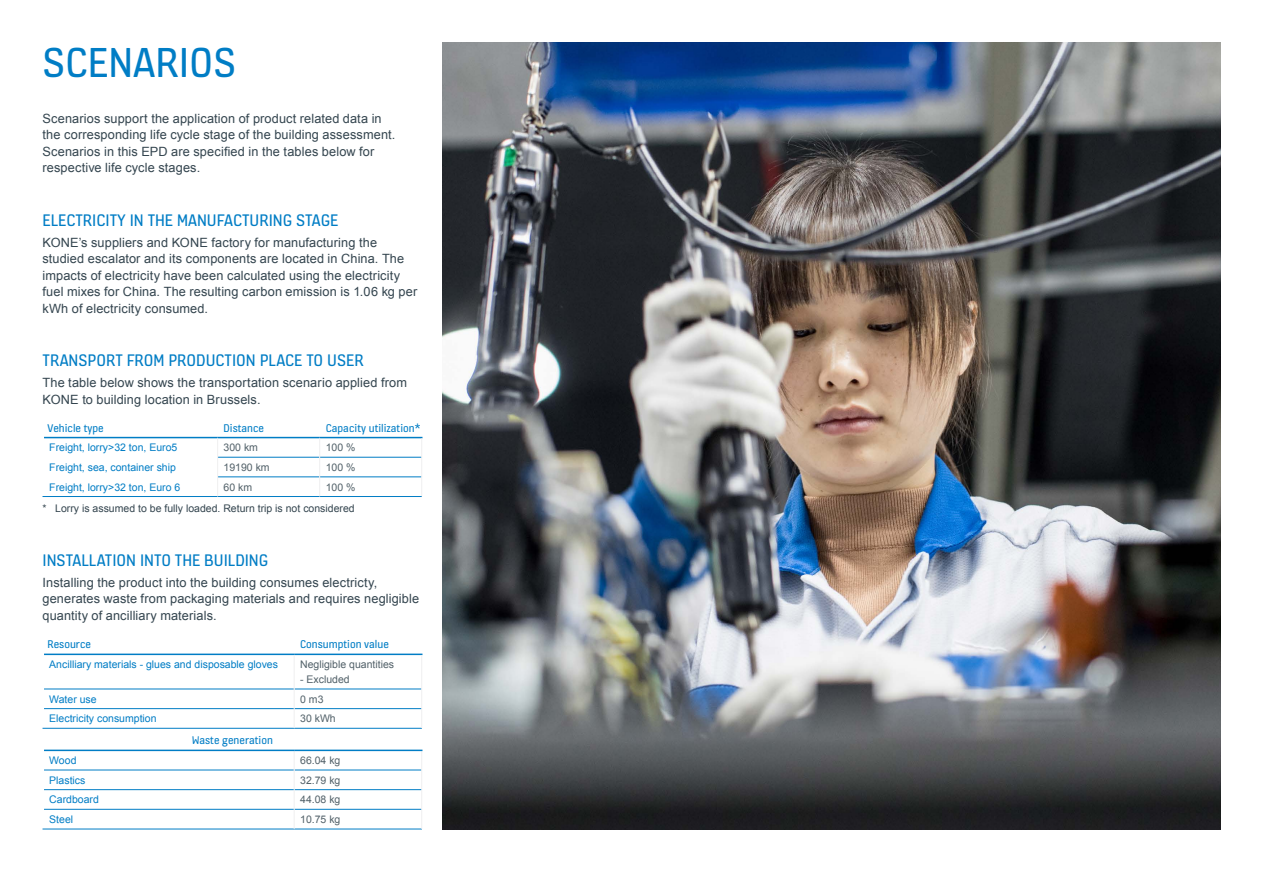
<style>
.page{position:relative;width:1263px;height:893px;background:#fff}
.page>*{position:absolute;margin:0;border:0;box-sizing:border-box;transform-origin:0 0}
.t1{font:45px "KONE Information v 13";color:#007dc5}
.t2{font:18px "KONE Information v 13";color:#007dc5}
.t3{font:12.75px/16.5px "Arial";letter-spacing:.01em;color:#34454f}
.t4{font:12px "KONE Information v 13";color:#007dc5}
.t5{font:10.5px "Arial";color:#007dc5}
.t6{font:10.5px "Arial";color:#526169}
.t7{font:10.5px "Arial";color:#34454f}
</style>
<div class="page">
<hr style="left:44px;top:770px;width:250px;height:1px;background:#007dc5">
<hr style="left:44px;top:789px;width:250px;height:1px;background:#007dc5">
<hr style="left:44px;top:809px;width:250px;height:1px;background:#007dc5">
<hr style="left:43px;top:829px;width:251px;height:1px;background:#007dc5">
<hr style="left:294px;top:770px;width:128px;height:1px;background:#007dc5">
<hr style="left:294px;top:789px;width:128px;height:1px;background:#007dc5">
<hr style="left:294px;top:809px;width:128px;height:1px;background:#007dc5">
<hr style="left:294px;top:829px;width:128px;height:1px;background:#007dc5">
<svg style="left:294px;top:751px;width:1px;height:78px"></svg>
<hr style="left:44px;top:750px;width:250px;height:1px;background:#007dc5">
<hr style="left:294px;top:750px;width:128px;height:1px;background:#007dc5">
<hr style="left:44px;top:654px;width:250px;height:1px;background:#007dc5">
<hr style="left:294px;top:654px;width:128px;height:1px;background:#007dc5">
<hr style="left:44px;top:689px;width:250px;height:1px;background:#007dc5">
<hr style="left:44px;top:708px;width:250px;height:1px;background:#007dc5">
<hr style="left:43px;top:728px;width:251px;height:1px;background:#007dc5">
<hr style="left:294px;top:689px;width:128px;height:1px;background:#007dc5">
<hr style="left:294px;top:708px;width:128px;height:1px;background:#007dc5">
<hr style="left:294px;top:728px;width:128px;height:1px;background:#007dc5">
<hr style="left:294px;top:655px;width:1px;height:34px;background:#efeff0">
<hr style="left:421px;top:655px;width:1px;height:34px;background:#efeff0">
<svg style="left:294px;top:689px;width:1px;height:39px"></svg>
<svg style="left:421px;top:689px;width:1px;height:140px"></svg>
<hr style="left:44px;top:437px;width:174px;height:1px;background:#007dc5">
<hr style="left:218px;top:437px;width:102px;height:1px;background:#007dc5">
<hr style="left:320px;top:437px;width:102px;height:1px;background:#007dc5">
<hr style="left:43px;top:496px;width:175px;height:1px;background:#007dc5">
<hr style="left:218px;top:457px;width:101px;height:1px;background:#007dc5">
<hr style="left:320px;top:457px;width:102px;height:1px;background:#007dc5">
<hr style="left:218px;top:477px;width:101px;height:1px;background:#007dc5">
<hr style="left:320px;top:477px;width:102px;height:1px;background:#007dc5">
<hr style="left:218px;top:496px;width:102px;height:1px;background:#007dc5">
<hr style="left:320px;top:496px;width:102px;height:1px;background:#007dc5">
<svg style="left:217px;top:436px;width:1px;height:60px"></svg>
<svg style="left:421px;top:436px;width:1px;height:60px"></svg>
<svg style="left:319px;top:436px;width:1px;height:60px"></svg>
<img style="left:442px;top:43px;width:778px;height:786px">
<h1 class="t1" style="left:43px;top:32px;width:195px">SCENARIOS</h1>
<p class="t3" style="left:43px;top:110px;width:354px">Scenarios support the application of product related data in the corresponding life cycle stage of the building assessment.<br>Scenarios in this EPD are specified in the tables below for respective life cycle stages.</p>
<h2 class="t2" style="left:43px;top:208px;width:297px">ELECTRICITY IN THE MANUFACTURING STAGE</h2>
<p class="t3" style="left:43px;top:234px;width:376px">KONE’s suppliers and KONE factory for manufacturing the studied escalator and its components are located in China. The impacts of electricity have been calculated using the electricity fuel mixes for China. The resulting carbon emission is 1.06 kg per kWh of electricity consumed.</p>
<h2 class="t2" style="left:43px;top:349px;width:323px">TRANSPORT FROM PRODUCTION PLACE TO USER</h2>
<p class="t3" style="left:43px;top:375px;width:366px">The table below shows the transportation scenario applied from<br>KONE to building location in Brussels.</p>
<p class="t4" style="left:48px;top:420px;width:58px">Vehicle type</p>
<p class="t4" style="left:224px;top:420px;width:42px">Distance</p>
<p class="t4" style="left:326px;top:420px;width:96px">Capacity utilization*</p>
<p class="t5" style="left:49px;top:441px;width:130px">Freight, lorry&gt;32 ton, Euro5</p>
<p class="t6" style="left:224px;top:441px;width:36px">300 km</p>
<p class="t6" style="left:326px;top:441px;width:31px">100 %</p>
<p class="t5" style="left:49px;top:460px;width:128px">Freight, sea, container ship</p>
<p class="t6" style="left:224px;top:460px;width:48px">19190 km</p>
<p class="t6" style="left:326px;top:460px;width:31px">100 %</p>
<p class="t5" style="left:49px;top:480px;width:133px">Freight, lorry&gt;32 ton, Euro 6</p>
<p class="t6" style="left:224px;top:480px;width:30px">60 km</p>
<p class="t6" style="left:326px;top:480px;width:31px">100 %</p>
<p class="t7" style="left:43px;top:502px;width:314px">* Lorry is assumed to be fully loaded. Return trip is not considered</p>
<h2 class="t2" style="left:43px;top:548px;width:227px">INSTALLATION INTO THE BUILDING</h2>
<p class="t3" style="left:43px;top:574px;width:378px">Installing the product into the building consumes electricty, generates waste from packaging materials and requires negligible quantity of ancilliary materials.</p>
<p class="t4" style="left:48px;top:636px;width:45px">Resource</p>
<p class="t4" style="left:300px;top:636px;width:90px">Consumption value</p>
<p class="t5" style="left:49px;top:657px;width:230px">Ancilliary materials - glues and disposable gloves</p>
<p class="t6" style="left:300px;top:657px;width:95px">Negligible quantities</p>
<p class="t6" style="left:300px;top:672px;width:51px">- Excluded</p>
<p class="t5" style="left:49px;top:692px;width:49px">Water use</p>
<p class="t6" style="left:300px;top:692px;width:25px">0 m3</p>
<p class="t5" style="left:49px;top:712px;width:109px">Electricity consumption</p>
<p class="t6" style="left:300px;top:712px;width:37px">30 kWh</p>
<p class="t4" style="left:192px;top:732px;width:82px">Waste generation</p>
<p class="t5" style="left:49px;top:753px;width:29px">Wood</p>
<p class="t6" style="left:300px;top:753px;width:42px">66.04 kg</p>
<p class="t5" style="left:49px;top:773px;width:38px">Plastics</p>
<p class="t6" style="left:300px;top:773px;width:42px">32.79 kg</p>
<p class="t5" style="left:49px;top:793px;width:51px">Cardboard</p>
<p class="t6" style="left:300px;top:793px;width:42px">44.08 kg</p>
<p class="t5" style="left:49px;top:812px;width:25px">Steel</p>
<p class="t6" style="left:300px;top:812px;width:42px">10.75 kg</p>
</div>
